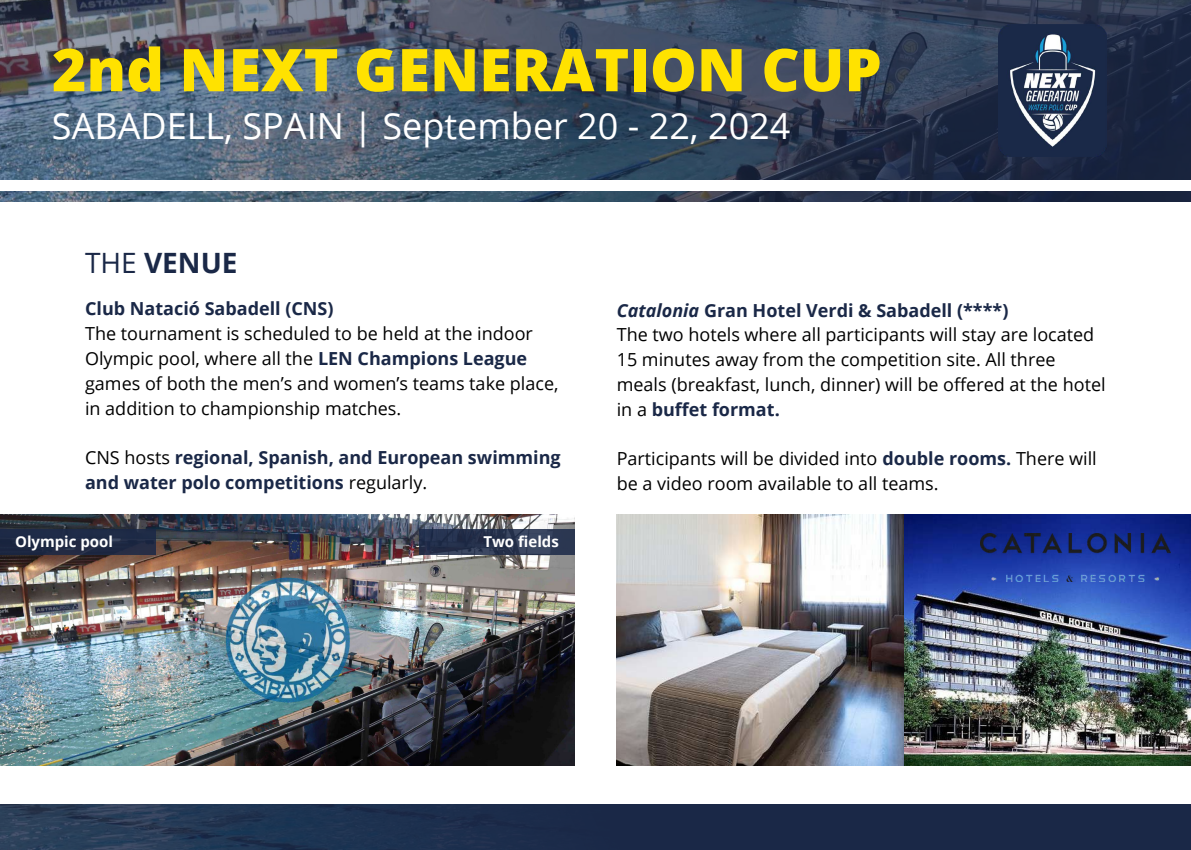
<style>
.page{position:relative;width:1191px;height:850px;background:#fff}
.page>*{position:absolute;margin:0;border:0;box-sizing:border-box;transform-origin:0 0}
.t1{font:800 59px "Open Sans Hebrew";color:#ffe200}
.t2{font:36px "Open Sans";color:#fff}
.t3{font:700 28px "Open Sans";color:#1a2847}
.t4{font:18px/24.8px "Open Sans";color:#000}
.t5{font:700 18px/24.8px "Open Sans";color:#1a2847}
.t6{font:700 15px "Open Sans";color:#fff}
.s1{font-weight:400}
.s2{font-weight:700;color:#1a2847}
.s3{font-weight:400;color:#000}
.s4{font-weight:700;font-style:italic;color:#1a2847}
</style>
<div class="page">
<img style="left:0;top:515px;width:574px;height:250px">
<img style="left:616px;top:515px;width:574px;height:250px">
<svg style="left:0;top:804px;width:1190px;height:46px;background:#1d2e4c"></svg>
<img style="left:980px;top:533px;width:190px;height:49px">
<img style="left:224px;top:576px;width:127px;height:127px">
<div style="left:0;top:529px;width:156px;height:25px;background:#1a2847"></div>
<svg style="left:419px;top:529px;width:155px;height:25px;background:#2b3651"></svg>
<svg style="left:0;top:0;width:1190px;height:201px;background:#415065"></svg>
<div style="left:0;top:181px;width:1190px;height:9px;background:#fff"></div>
<img style="left:998px;top:24px;width:107px;height:132px">
<h1 class="t1" style="left:52px;top:28px;width:831px">2nd NEXT GENERATION CUP</h1>
<h2 class="t2" style="left:52px;top:100px;width:740px">SABADELL, SPAIN | September 20 - 22, 2024</h2>
<h3 class="t3" style="left:85px;top:244px;width:154px"><span class="s1">THE</span> VENUE</h3>
<p class="t5" style="left:85px;top:296px;width:250px">Club Natació Sabadell (CNS)</p>
<p class="t4" style="left:85px;top:321px;width:475px">The tournament is scheduled to be held at the indoor Olympic pool, where all the <span class="s2">LEN Champions League </span>games of both the men’s and women’s teams take place, in addition to championship matches.</p>
<p class="t5" style="left:85px;top:445px;width:477px"><span class="s3">CNS hosts</span> regional, Spanish, and European swimming and water polo competitions <span class="s3">regularly.</span></p>
<p class="t6" style="left:15px;top:531px;width:100px">Olympic pool</p>
<p class="t6" style="left:483px;top:531px;width:77px">Two fields</p>
<p class="t4" style="left:616px;top:297px;width:490px"><span class="s4">Catalonia</span> <span class="s2">Gran Hotel Verdi &amp; Sabadell (****)<br></span>The two hotels where all participants will stay are located 15 minutes away from the competition site. All three meals (breakfast, lunch, dinner) will be offered at the hotel in a <span class="s2">buffet format.</span></p>
<p class="t4" style="left:616px;top:446px;width:481px">Participants will be divided into <span class="s2">double rooms.</span> There will be a video room available to all teams.</p>
</div>
